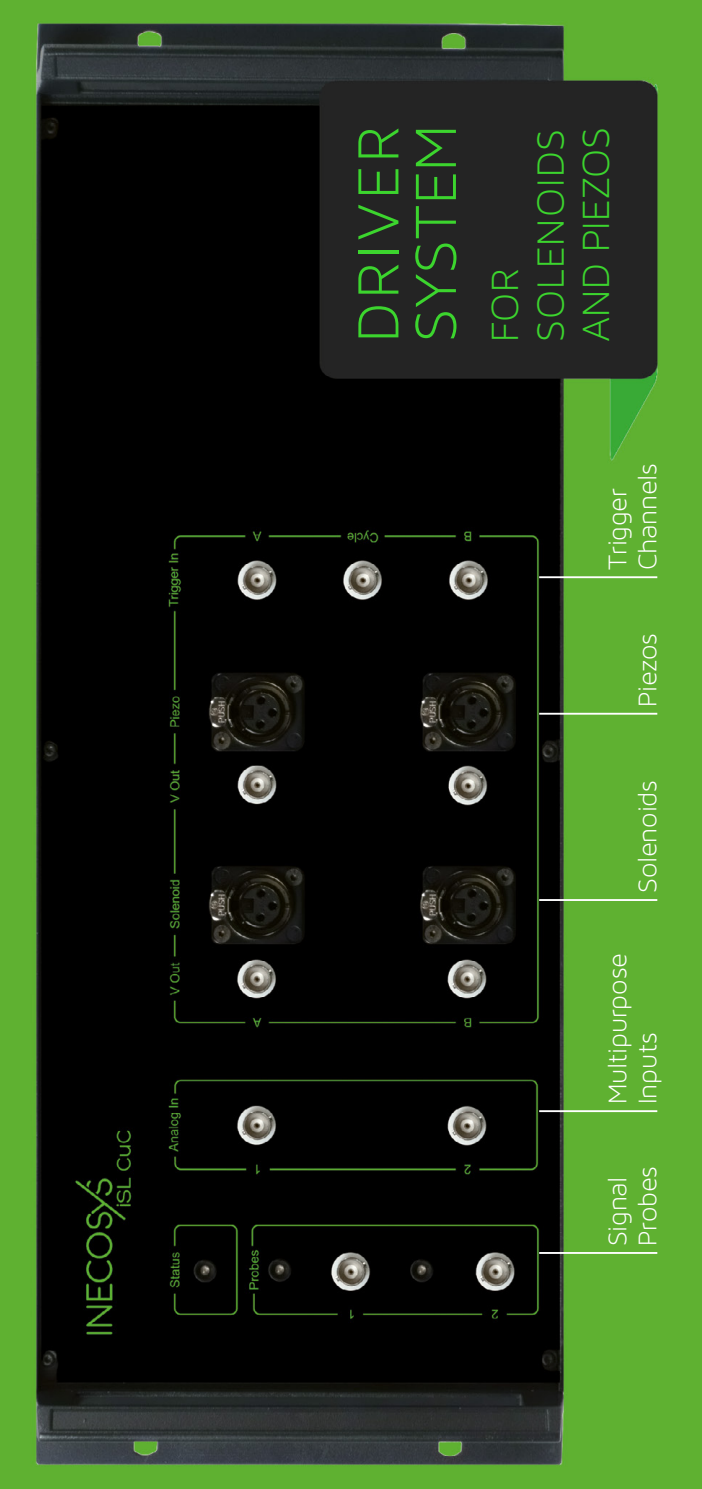
<style>
.page{position:relative;width:702px;height:1489px;background:#fff}
.page>*{position:absolute;margin:0;border:0;box-sizing:border-box;transform-origin:0 0}
.t1{font:62.25px/57.5px "Maven Pro Light 300";letter-spacing:.035em;color:#3cd52e}
.t2{font:40.75px/45.5px "Maven Pro Light 300";letter-spacing:.005em;color:#3cd52e}
.t3{font:27.5px/30px "Maven Pro Light 300";letter-spacing:-.005em;color:#fff}
</style>
<div class="page">
<img style="left:0;top:0;width:702px;height:1488px">
<hr style="left:539px;top:1251px;width:118px;height:2px;background:#fff">
<hr style="left:539px;top:1110px;width:118px;height:1px;background:#fff">
<hr style="left:539px;top:899px;width:118px;height:1px;background:#fff">
<hr style="left:539px;top:712px;width:118px;height:2px;background:#fff">
<hr style="left:539px;top:576px;width:118px;height:2px;background:#fff">
<h1 class="t1" style="left:348px;top:342px;width:219px;rotate:-90deg">DRIVER<br>SYSTEM</h1>
<h2 class="t2" style="left:481px;top:342px;width:216px;rotate:-90deg">FOR<br>SOLENOIDS<br>AND PIEZOS</h2>
<p class="t3" style="left:602px;top:570px;width:109px;rotate:-90deg">Trigger<br>Channels</p>
<p class="t3" style="left:632px;top:707px;width:75px;rotate:-90deg">Piezos</p>
<p class="t3" style="left:632px;top:893px;width:114px;rotate:-90deg">Solenoids</p>
<p class="t3" style="left:602px;top:1104px;width:153px;rotate:-90deg">Multipurpose<br>Inputs</p>
<p class="t3" style="left:602px;top:1245px;width:82px;rotate:-90deg">Signal<br>Probes</p>
</div>
